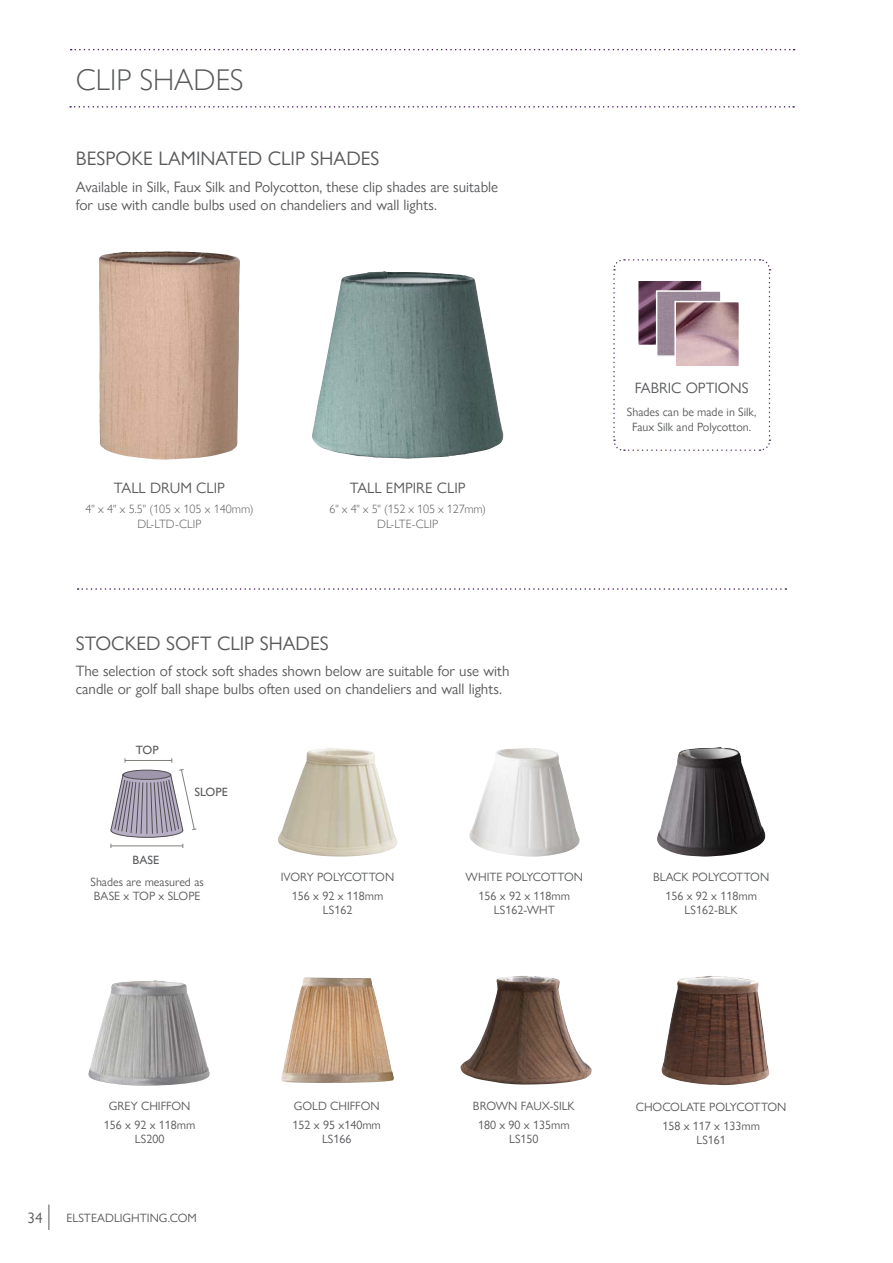
<style>
.page{position:relative;width:893px;height:1263px;background:#fff}
.page>*{position:absolute;margin:0;border:0;box-sizing:border-box;transform-origin:0 0}
.t1{font:300 30px "Gill Sans Nova";color:#58595b}
.t2{font:19.5px "Gill Sans Nova";color:#58595b}
.t3{font:15px/18px "Gill Sans Nova";color:#58595b}
.t4{font:12px/18.6px "Gill Sans Nova";color:#58595b;text-align:center}
.t5{font:300 12px/15px "Gill Sans Nova";color:#58595b;text-align:center}
.t6{font:500 12px "Gill Sans Nova";color:#58595b}
</style>
<div class="page">
<svg style="left:49px;top:1204px;width:1px;height:26px"></svg>
<img style="left:99px;top:251px;width:141px;height:209px">
<img style="left:312px;top:272px;width:191px;height:187px">
<img style="left:657px;top:747px;width:108px;height:109px">
<img style="left:661px;top:976px;width:109px;height:109px">
<img style="left:469px;top:748px;width:111px;height:108px">
<img style="left:278px;top:748px;width:119px;height:108px">
<img style="left:88px;top:980px;width:122px;height:106px">
<img style="left:460px;top:976px;width:132px;height:108px">
<img style="left:281px;top:977px;width:113px;height:106px">
<svg style="left:613px;top:259px;width:158px;height:192px"></svg>
<svg style="left:78px;top:588px;width:708px;height:2px"></svg>
<svg style="left:71px;top:49px;width:724px;height:1px"></svg>
<svg style="left:70px;top:106px;width:724px;height:2px"></svg>
<svg style="left:110px;top:758px;width:87px;height:90px"></svg>
<h1 class="t1" style="left:76px;top:61px;width:169px">CLIP SHADES</h1>
<h2 class="t2" style="left:76px;top:147px;width:305px">BESPOKE LAMINATED CLIP SHADES</h2>
<p class="t3" style="left:76px;top:177px;width:424px">Available in Silk, Faux Silk and Polycotton, these clip shades are suitable for use with candle bulbs used on chandeliers and wall lights.</p>
<p class="t3" style="left:114px;top:479px;width:112px">TALL DRUM CLIP</p>
<p class="t5" style="left:85px;top:501px;width:169px">4" x 4" x 5.5" (105 x 105 x 140mm)<br>DL-LTD-CLIP</p>
<p class="t3" style="left:350px;top:479px;width:117px">TALL EMPIRE CLIP</p>
<p class="t5" style="left:330px;top:501px;width:158px">6" x 4" x 5" (152 x 105 x 127mm)<br>DL-LTE-CLIP</p>
<h2 class="t2" style="left:76px;top:631px;width:254px">STOCKED SOFT CLIP SHADES</h2>
<p class="t3" style="left:76px;top:662px;width:435px">The selection of stock soft shades shown below are suitable for use with candle or golf ball shape bulbs often used on chandeliers and wall lights.</p>
<p class="t6" style="left:136px;top:743px;width:25px">TOP</p>
<p class="t6" style="left:132px;top:852px;width:29px">BASE</p>
<p class="t6" style="left:194px;top:785px;width:35px">SLOPE</p>
<p class="t4" style="left:281px;top:868px;width:115px">IVORY POLYCOTTON<br>156 x 92 x 118mm</p>
<p class="t4" style="left:323px;top:901px;width:31px">LS162</p>
<p class="t4" style="left:90px;top:875px;width:115px;line-height:14.4px;text-align:left">Shades are measured as<br>BASE x TOP x SLOPE</p>
<p class="t4" style="left:466px;top:868px;width:119px">WHITE POLYCOTTON<br>156 x 92 x 118mm</p>
<p class="t4" style="left:494px;top:901px;width:63px">LS162-WHT</p>
<p class="t3" style="left:635px;top:379px;width:116px">FABRIC OPTIONS</p>
<p class="t4" style="left:627px;top:404px;width:131px;line-height:15px">Shades can be made in Silk,<br>Faux Silk and Polycotton.</p>
<p class="t4" style="left:653px;top:868px;width:118px">BLACK POLYCOTTON<br>156 x 92 x 118mm</p>
<p class="t4" style="left:684px;top:901px;width:55px">LS162-BLK</p>
<p class="t4" style="left:104px;top:1097px;width:93px">GREY CHIFFON<br>156 x 92 x 118mm</p>
<p class="t4" style="left:135px;top:1130px;width:31px">LS200</p>
<p class="t3" style="left:28px;top:1208px;width:16px">34</p>
<p class="t4" style="left:66px;top:1208px;width:132px">ELSTEADLIGHTING.COM</p>
<p class="t4" style="left:293px;top:1097px;width:90px;text-align:left">GOLD CHIFFON<br>152 x 95 x140mm</p>
<p class="t4" style="left:322px;top:1130px;width:31px">LS166</p>
<p class="t4" style="left:473px;top:1097px;width:103px">BROWN FAUX-SILK<br>180 x 90 x 135mm</p>
<p class="t4" style="left:509px;top:1130px;width:31px">LS150</p>
<p class="t4" style="left:636px;top:1097px;width:152px">CHOCOLATE POLYCOTTON<br>158 x 117 x 133mm</p>
<p class="t4" style="left:696px;top:1130px;width:31px">LS161</p>
</div>
